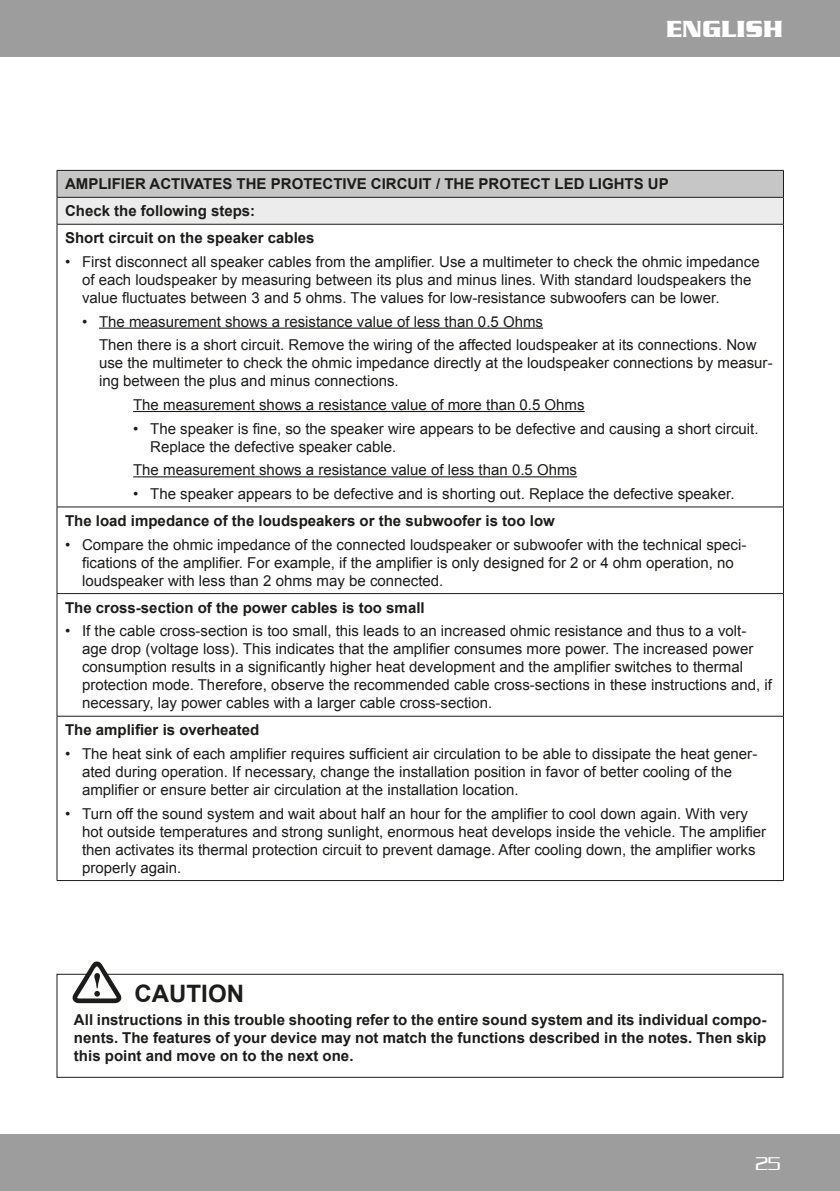
<style>
.page{position:relative;width:840px;height:1191px;background:#fff}
.page>*{position:absolute;margin:0;border:0;box-sizing:border-box;transform-origin:0 0}
.t1{font:700 24px "Serpentine";color:#fff}
.t2{font:700 24px "Arial";color:#1c1c1b}
.t3{font:300 20px "Serpentine";color:#fff}
.t4{font:15px/18px "Arial";color:#1c1c1b}
.t5{font:700 15px/27px "Arial";color:#1c1c1b}
</style>
<div class="page">
<div style="left:0;top:0;width:839px;height:57px;background:#9e9d9d"></div>
<div style="left:0;top:1134px;width:839px;height:57px;background:#9e9d9d"></div>
<div style="left:57px;top:170px;width:726px;height:27px;background:#c6c6c6"></div>
<div style="left:57px;top:197px;width:726px;height:27px;background:#edeced"></div>
<svg style="left:58px;top:328px;width:724px;height:388px"></svg>
<hr style="left:57px;top:507px;width:1px;height:86px;background:#1c1c1b">
<hr style="left:57px;top:594px;width:1px;height:122px;background:#1c1c1b">
<hr style="left:57px;top:716px;width:1px;height:164px;background:#1c1c1b">
<hr style="left:57px;top:170px;width:726px;height:1px;background:#1c1c1b">
<hr style="left:57px;top:224px;width:726px;height:1px;background:#1c1c1b">
<hr style="left:57px;top:506px;width:726px;height:1px;background:#1c1c1b">
<hr style="left:57px;top:593px;width:726px;height:1px;background:#1c1c1b">
<hr style="left:57px;top:716px;width:726px;height:1px;background:#1c1c1b">
<hr style="left:57px;top:880px;width:726px;height:1px;background:#1c1c1b">
<hr style="left:57px;top:197px;width:726px;height:1px;background:#1c1c1b">
<svg style="left:57px;top:171px;width:1px;height:53px"></svg>
<hr style="left:57px;top:224px;width:1px;height:283px;background:#1c1c1b">
<hr style="left:782px;top:224px;width:1px;height:283px;background:#1c1c1b">
<hr style="left:782px;top:507px;width:1px;height:86px;background:#1c1c1b">
<hr style="left:782px;top:594px;width:1px;height:122px;background:#1c1c1b">
<hr style="left:782px;top:716px;width:1px;height:164px;background:#1c1c1b">
<hr style="left:99px;top:327px;width:444px;height:2px;background:#1c1c1b">
<hr style="left:133px;top:411px;width:451px;height:1px;background:#1c1c1b">
<hr style="left:133px;top:476px;width:444px;height:1px;background:#1c1c1b">
<div style="left:57px;top:974px;width:725px;height:103px;border:1px solid #1c1c1b"></div>
<svg style="left:71px;top:961px;width:52px;height:42px"></svg>
<h1 class="t1" style="left:665px;top:13px;width:119px">ENGLISH</h1>
<p class="t5" style="left:65px;top:171px;width:605px">AMPLIFIER ACTIVATES THE PROTECTIVE CIRCUIT / THE PROTECT LED LIGHTS UP<br>Check the following steps:<br>Short circuit on the speaker cables</p>
<p class="t4" style="left:82px;top:253px;width:678px;text-indent:-17px">• First disconnect all speaker cables from the amplifier. Use a multimeter to check the ohmic impedance of each loudspeaker by measuring between its plus and minus lines. With standard loudspeakers the value fluctuates between 3 and 5 ohms. The values for low-resistance subwoofers can be lower.</p>
<p class="t4" style="left:99px;top:310px;width:658px;line-height:23.6px;text-indent:-17px">• The measurement shows a resistance value of less than 0.5 Ohms<br>Then there is a short circuit. Remove the wiring of the affected loudspeaker at its connections. Now</p>
<p class="t4" style="left:99px;top:354px;width:674px">use the multimeter to check the ohmic impedance directly at the loudspeaker connections by measur&shy;ing between the plus and minus connections.</p>
<p class="t4" style="left:133px;top:396px;width:453px">The measurement shows a resistance value of more than 0.5 Ohms</p>
<p class="t4" style="left:150px;top:419px;width:609px;text-indent:-17px">• The speaker is fine, so the speaker wire appears to be defective and causing a short circuit.<br>Replace the defective speaker cable.</p>
<p class="t4" style="left:133px;top:461px;width:445px">The measurement shows a resistance value of less than 0.5 Ohms</p>
<p class="t4" style="left:133px;top:485px;width:602px">• The speaker appears to be defective and is shorting out. Replace the defective speaker.</p>
<p class="t5" style="left:65px;top:507px;width:491px">The load impedance of the loudspeakers or the subwoofer is too low</p>
<p class="t4" style="left:82px;top:535px;width:665px;text-indent:-17px">• Compare the ohmic impedance of the connected loudspeaker or subwoofer with the technical speci&shy;fications of the amplifier. For example, if the amplifier is only designed for 2 or 4 ohm operation, no loudspeaker with less than 2 ohms may be connected.</p>
<p class="t5" style="left:65px;top:594px;width:361px">The cross-section of the power cables is too small</p>
<p class="t4" style="left:82px;top:622px;width:691px;text-indent:-17px">• If the cable cross-section is too small, this leads to an increased ohmic resistance and thus to a volt&shy;age drop (voltage loss). This indicates that the amplifier consumes more power. The increased power consumption results in a significantly higher heat development and the amplifier switches to thermal protection mode. Therefore, observe the recommended cable cross-sections in these instructions and, if necessary, lay power cables with a larger cable cross-section.</p>
<p class="t5" style="left:65px;top:717px;width:196px">The amplifier is overheated</p>
<p class="t4" style="left:82px;top:744px;width:676px;text-indent:-17px">• The heat sink of each amplifier requires sufficient air circulation to be able to dissipate the heat gener&shy;ated during operation. If necessary, change the installation position in favor of better cooling of the amplifier or ensure better air circulation at the installation location.</p>
<p class="t4" style="left:82px;top:804px;width:685px;text-indent:-17px">• Turn off the sound system and wait about half an hour for the amplifier to cool down again. With very hot outside temperatures and strong sunlight, enormous heat develops inside the vehicle. The amplifier then activates its thermal protection circuit to prevent damage. After cooling down, the amplifier works properly again.</p>
<h1 class="t2" style="left:134px;top:977px;width:111px">CAUTION</h1>
<p class="t5" style="left:74px;top:1011px;width:693px;line-height:18px;text-align:justify">All instructions in this trouble shooting refer to the entire sound system and its individual compo&shy;nents. The features of your device may not match the functions described in the notes. Then skip this point and move on to the next one.</p>
<h2 class="t3" style="left:754px;top:1152px;width:27px">25</h2>
</div>
